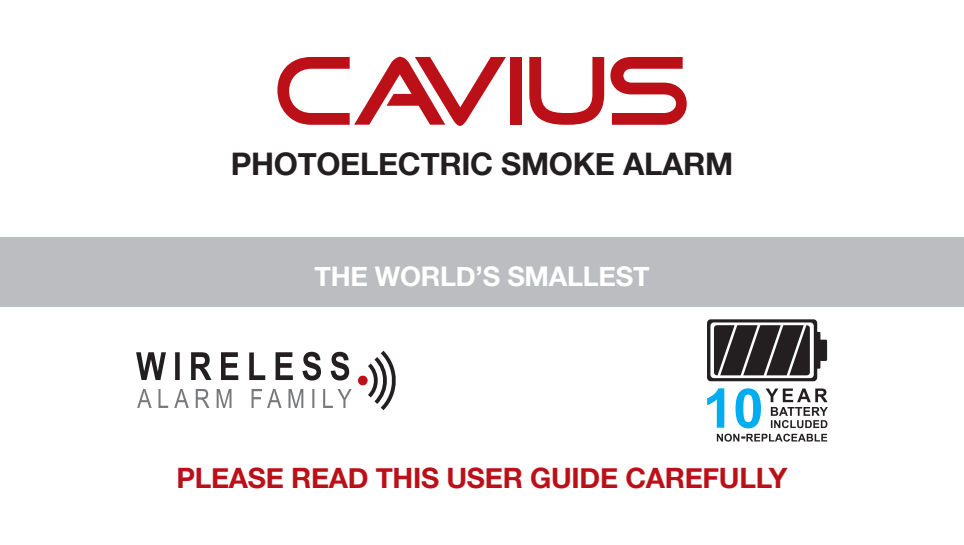
<style>
.page{position:relative;width:964px;height:545px;background:#fff}
.page>*{position:absolute;margin:0;border:0;box-sizing:border-box;transform-origin:0 0}
.t1{font:700 31.2px "Helvetica Neue";letter-spacing:-.01em;color:#231f20}
.t2{font:700 28px "Helvetica Neue";letter-spacing:-.01em;color:#bb1018}
.t3{font:700 27.2px "Helvetica Neue";letter-spacing:-.01em;color:#fff}
</style>
<div class="page">
<svg style="left:707px;top:319px;width:120px;height:62px"></svg>
<svg style="left:707px;top:388px;width:121px;height:53px"></svg>
<svg style="left:277px;top:57px;width:229px;height:69px"></svg>
<div style="left:510px;top:57px;width:11px;height:68px;background:#bb1018"></div>
<svg style="left:529px;top:57px;width:75px;height:68px"></svg>
<svg style="left:610px;top:57px;width:77px;height:68px"></svg>
<div style="left:0;top:238px;width:964px;height:69px;background:#bcbdc0"></div>
<svg style="left:136px;top:350px;width:260px;height:61px"></svg>
<p class="t1" style="left:231px;top:139px;width:504px">PHOTOELECTRIC SMOKE ALARM</p>
<p class="t3" style="left:314px;top:254px;width:336px">THE WORLD’S SMALLEST</p>
<p class="t2" style="left:176px;top:456px;width:613px">PLEASE READ THIS USER GUIDE CAREFULLY</p>
</div>
